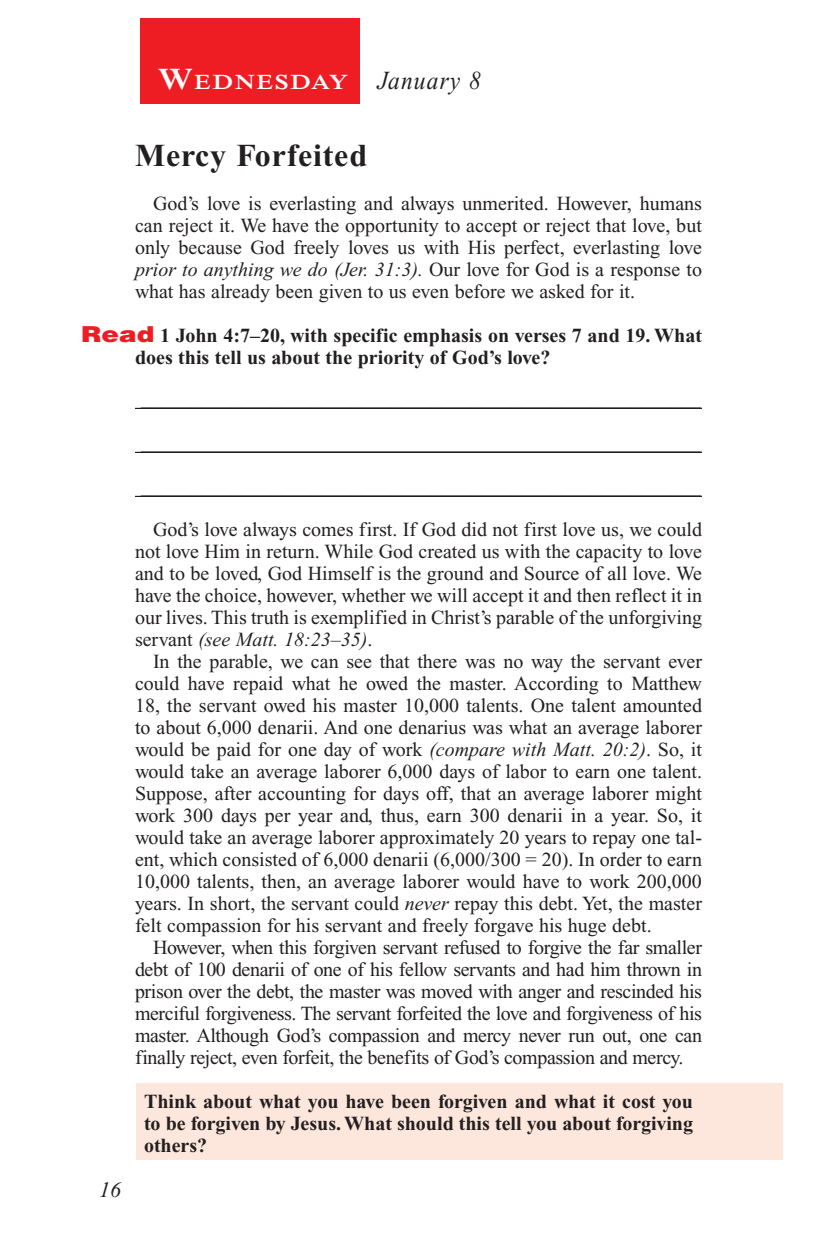
<style>
.page{position:relative;width:819px;height:1260px;background:#fff}
.page>*{position:absolute;margin:0;border:0;box-sizing:border-box;transform-origin:0 0}
.Head{font:700 32px "Times New Roman PS Std";letter-spacing:.025em;color:#231f20}
.Lesson_Dates{font:italic 26px "Times New Roman PS Std";letter-spacing:.05em;color:#231f20;scale:.9 1}
.t1{font:italic 22px "Times New Roman PS Std";color:#231f20}
.Daily_Header{font:600 21px "Times NRMT Std";letter-spacing:.07em;color:#fff;scale:1.1 1}
.Body{font:20px/22px "Times New Roman PS Std";color:#231f20;text-align:justify}
.Blank_Lines{font:20px "Times New Roman PS Std";color:#231f20}
.x-screened_box-text{font:700 20px/22px "Times New Roman PS Std";color:#231f20;text-align:justify}
.Question{font:700 20px/22px "Times New Roman PS Std";color:#231f20}
.s1{font-size:30px}
.s2{font-style:italic}
.s3{font-family:"Helvetica LT Std";font-weight:900;font-size:22px;color:#ee1d23}
</style>
<div class="page">
<div style="left:140px;top:18px;width:220px;height:86px;background:#ee1d23"></div>
<div style="left:137px;top:1083px;width:646px;height:76px;background:#fde7dc"></div>
<hr style="left:135px;top:408px;width:567px;height:1px;background:#231f20">
<hr style="left:135px;top:452px;width:567px;height:1px;background:#231f20">
<hr style="left:135px;top:496px;width:567px;height:1px;background:#231f20">
<p class="Daily_Header" style="left:158px;top:70px;width:175px"><span class="s1">W</span>EDNESDAY</p>
<p class="Lesson_Dates" style="left:378px;top:66px;width:116px">January 8</p>
<p class="Head" style="left:135px;top:138px;width:234px">Mercy Forfeited</p>
<p class="Body" style="left:135px;top:193px;width:569px;text-indent:18px">God’s love is everlasting and always unmerited. However, humans can reject it. We have the opportunity to accept or reject that love, but only because God freely loves us with His perfect, everlasting love <span class="s2">prior to anything we do (Jer. 31:3).</span> Our love for God is a response to what has already been given to us even before we asked for it.</p>
<p class="Question" style="left:135px;top:325px;width:569px;text-indent:-54px"><span class="s3">Read</span> 1 John 4:7–20, with specific emphasis on verses 7 and 19. What does this tell us about the priority of God’s love?</p>
<p class="Blank_Lines" style="left:141px;top:389px;width:561px">________________________________________________________</p>
<p class="Blank_Lines" style="left:141px;top:433px;width:561px">________________________________________________________</p>
<p class="t1" style="left:99px;top:1178px;width:23px">16</p>
<p class="Blank_Lines" style="left:141px;top:477px;width:561px">________________________________________________________</p>
<p class="Body" style="left:135px;top:519px;width:569px;text-indent:18px">God’s love always comes first. If God did not first love us, we could not love Him in return. While God created us with the capacity to love and to be loved, God Himself is the ground and Source of all love. We have the choice, however, whether we will accept it and then reflect it in our lives. This truth is exemplified in Christ’s parable of the unforgiving servant <span class="s2">(see Matt. 18:23–35)</span>.</p>
<p class="Body" style="left:135px;top:651px;width:569px;text-indent:18px">In the parable, we can see that there was no way the servant ever could have repaid what he owed the master. According to Matthew 18, the servant owed his master 10,000 talents. One talent amounted to about 6,000 denarii. And one denarius was what an average laborer would be paid for one day of work <span class="s2">(compare with Matt. 20:2)</span>. So, it would take an average laborer 6,000 days of labor to earn one talent.<br>Suppose, after accounting for days off, that an average laborer might work 300 days per year and, thus, earn 300 denarii in a year. So, it would take an average laborer approximately 20 years to repay one tal&shy;ent, which consisted of 6,000 denarii (6,000/300 = 20). In order to earn 10,000 talents, then, an average laborer would have to work 200,000 years. In short, the servant could <span class="s2">never</span> repay this debt. Yet, the master felt compassion for his servant and freely forgave his huge debt.</p>
<p class="Body" style="left:135px;top:937px;width:569px;text-indent:18px">However, when this forgiven servant refused to forgive the far smaller debt of 100 denarii of one of his fellow servants and had him thrown in prison over the debt, the master was moved with anger and rescinded his merciful forgiveness. The servant forfeited the love and forgiveness of his master. Although God’s compassion and mercy never run out, one can finally reject, even forfeit, the benefits of God’s compassion and mercy.</p>
<p class="x-screened_box-text" style="left:144px;top:1091px;width:551px">Think about what you have been forgiven and what it cost you to be forgiven by Jesus. What should this tell you about forgiving others?</p>
</div>
